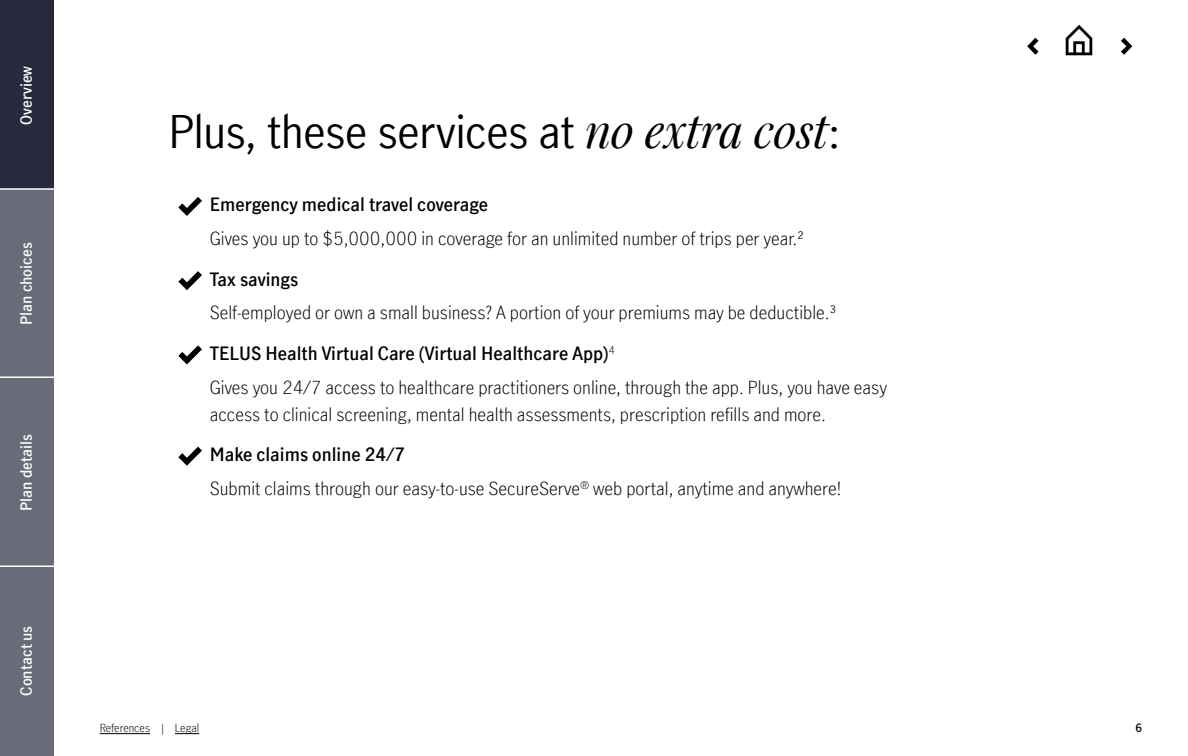
<style>
.page{position:relative;width:1188px;height:756px;background:#fff}
.page>*{position:absolute;margin:0;border:0;box-sizing:border-box;transform-origin:0 0}
.t1{font:45px "Manulife JH Sans Optimized";letter-spacing:-.015em;color:#000}
.t2{font:300 18px/33.8px "Manulife JH Sans Optimized";color:#000}
.t3{font:600 15px "Manulife JH Sans Optimized";color:#fff}
.t4{font:300 11.25px "Manulife JH Sans Optimized";color:#000}
.t5{font:600 11.25px "Manulife JH Sans Optimized";color:#000}
.s1{font-family:"Manulife JH Serif Optimized";font-style:italic}
.s2{font-weight:600}
</style>
<div class="page">
<svg style="left:178px;top:197px;width:24px;height:19px"></svg>
<svg style="left:178px;top:271px;width:24px;height:19px"></svg>
<svg style="left:178px;top:345px;width:24px;height:19px"></svg>
<svg style="left:178px;top:447px;width:24px;height:19px"></svg>
<hr style="left:100px;top:733px;width:50px;height:1px;background:#000">
<svg style="left:175px;top:733px;width:24px;height:1px"></svg>
<svg style="left:1027px;top:38px;width:12px;height:17px"></svg>
<img style="left:1065px;top:24px;width:28px;height:32px">
<svg style="left:1121px;top:38px;width:11px;height:17px"></svg>
<div style="left:0;top:189px;width:54px;height:189px;background:#696b78"></div>
<div style="left:0;top:378px;width:54px;height:189px;background:#696b78"></div>
<div style="left:0;top:567px;width:54px;height:189px;background:#696b78"></div>
<hr style="left:0;top:376px;width:54px;height:2px;background:#fff">
<hr style="left:0;top:566px;width:54px;height:1px;background:#fff">
<div style="left:0;top:0;width:54px;height:189px;background:#282b3e"></div>
<hr style="left:0;top:188px;width:55px;height:2px;background:#fff">
<p class="t3" style="left:16px;top:125px;width:60px;rotate:-90deg">Overview</p>
<p class="t3" style="left:16px;top:325px;width:84px;rotate:-90deg">Plan choices</p>
<p class="t3" style="left:16px;top:511px;width:79px;rotate:-90deg">Plan details</p>
<p class="t3" style="left:16px;top:696px;width:71px;rotate:-90deg">Contact us</p>
<h1 class="t1" style="left:168px;top:101px;width:673px">Plus, these services at <span class="s1">no extra cost</span>:</h1>
<p class="t2" style="left:210px;top:187px;width:595px"><span class="s2">Emergency medical travel coverage<br></span>Gives you up to $5,000,000 in coverage for an unlimited number of trips per year.<sup>2</sup></p>
<p class="t2" style="left:210px;top:262px;width:628px"><span class="s2">Tax savings<br></span>Self-employed or own a small business? A portion of your premiums may be deductible.<sup>3</sup></p>
<p class="t2" style="left:210px;top:336px;width:679px"><span class="s2">TELUS Health Virtual Care (Virtual Healthcare App)</span><sup>4<br></sup>Gives you 24/7 access to healthcare practitioners online, through the app. Plus, you have easy</p>
<p class="t2" style="left:210px;top:397px;width:618px">access to clinical screening, mental health assessments, prescription refills and more.</p>
<p class="t2" style="left:210px;top:437px;width:633px"><span class="s2">Make claims online 24/7<br></span>Submit claims through our easy-to-use SecureServe<sup>®</sup> web portal, anytime and anywhere!</p>
<p class="t4" style="left:100px;top:720px;width:101px">References | Legal</p>
<p class="t5" style="left:1135px;top:720px;width:8px">6</p>
</div>
